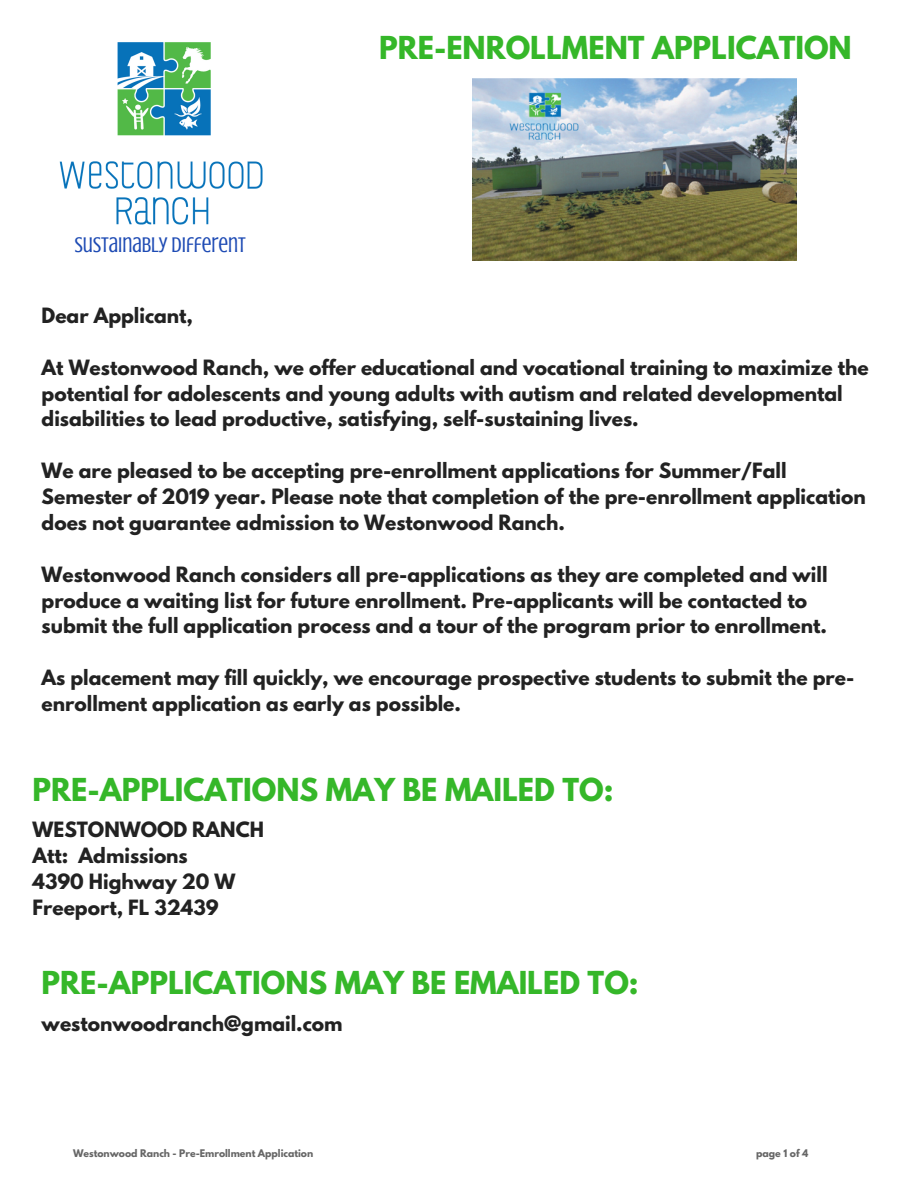
<style>
.page{position:relative;width:918px;height:1188px;background:#fff}
.page>*{position:absolute;margin:0;border:0;box-sizing:border-box;transform-origin:0 0}
.t1{font:700 28.05px "League Spartan";color:#35b729}
.t2{font:21.75px "Crushed";color:#1e4bb4}
.t3{font:700 18.75px/25.8px "League Spartan";color:#222}
.t4{font:700 9.3px "League Spartan";color:#666}
</style>
<div class="page">
<img style="left:59px;top:42px;width:204px;height:183px">
<img style="left:472px;top:78px;width:324px;height:183px">
<p class="t2" style="left:75px;top:233px;width:172px">SUSTAINABLY DIFFERENT</p>
<h1 class="t1" style="left:379px;top:34px;width:474px">PRE-ENROLLMENT APPLICATION</h1>
<p class="t3" style="left:42px;top:305px;width:153px">Dear Applicant,</p>
<p class="t3" style="left:42px;top:357px;width:829px">At Westonwood Ranch, we offer educational and vocational training to maximize the potential for adolescents and young adults with autism and related developmental disabilities to lead productive, satisfying, self-sustaining lives.</p>
<p class="t3" style="left:42px;top:460px;width:826px">We are pleased to be accepting pre-enrollment applications for Summer/Fall<br>Semester of 2019 year. Please note that completion of the pre-enrollment application does not guarantee admission to Westonwood Ranch.</p>
<p class="t3" style="left:42px;top:564px;width:787px">Westonwood Ranch considers all pre-applications as they are completed and will produce a waiting list for future enrollment. Pre-applicants will be contacted to submit the full application process and a tour of the program prior to enrollment.</p>
<p class="t3" style="left:42px;top:667px;width:814px">As placement may fill quickly, we encourage prospective students to submit the pre&shy;enrollment application as early as possible.</p>
<h1 class="t1" style="left:33px;top:776px;width:582px">PRE-APPLICATIONS MAY BE MAILED TO:</h1>
<p class="t3" style="left:33px;top:819px;width:233px">WESTONWOOD RANCH<br>Att: Admissions<br>4390 Highway 20 W<br>Freeport, FL 32439</p>
<h1 class="t1" style="left:42px;top:969px;width:599px">PRE-APPLICATIONS MAY BE EMAILED TO:</h1>
<p class="t3" style="left:42px;top:1012px;width:303px">westonwoodranch@gmail.com</p>
<p class="t4" style="left:73px;top:1148px;width:242px">Westonwood Ranch - Pre-Emrollment Application</p>
<p class="t4" style="left:756px;top:1148px;width:54px">page 1 of 4</p>
</div>
